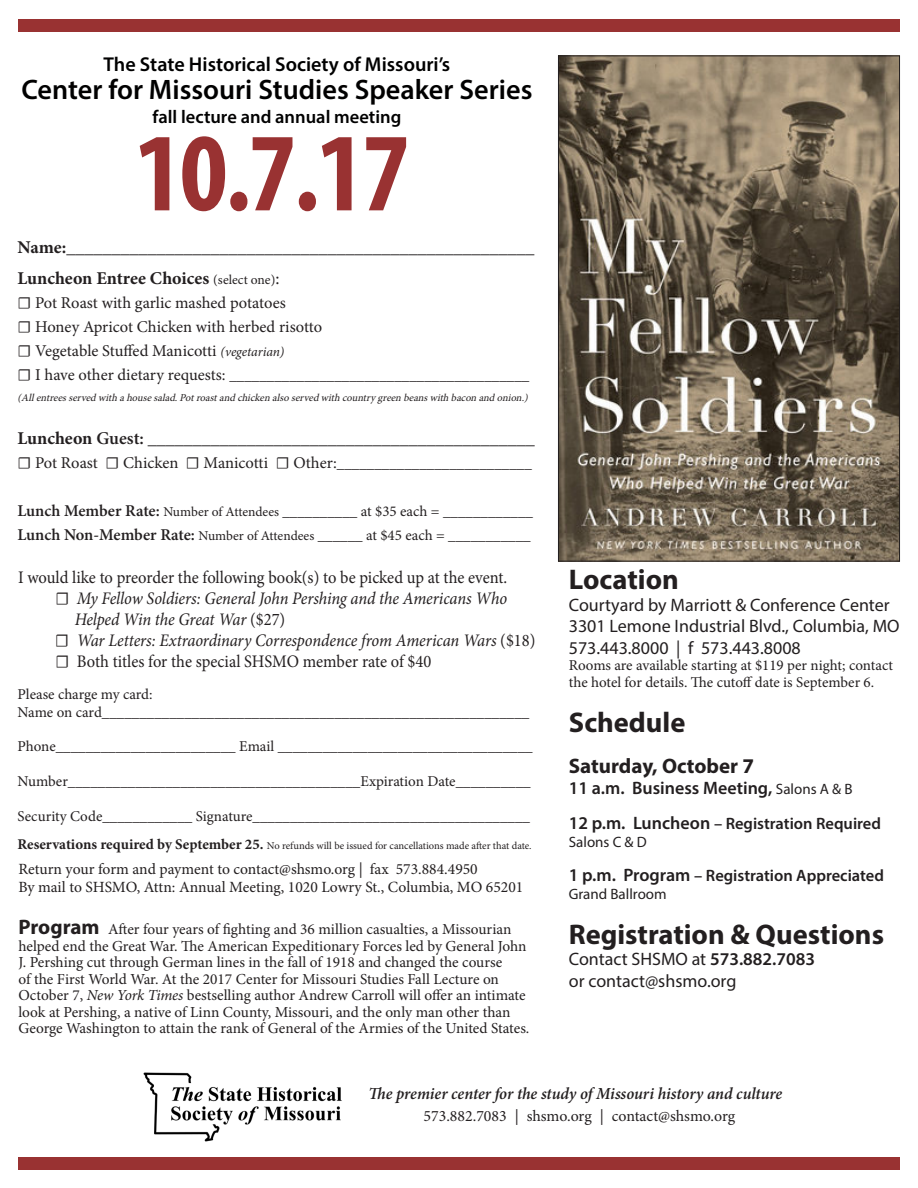
<style>
.page{position:relative;width:918px;height:1188px;background:#fff}
.page>*{position:absolute;margin:0;border:0;box-sizing:border-box;transform-origin:0 0}
.headlines{font:700 condensed 112.5px "Myriad Pro";color:#993232}
.t1{font:700 28.5px "Myriad Pro";color:#231f20}
.t2{font:600 28.2px "Myriad Pro";color:#010000}
.t3{font:700 21px "Myriad Pro";color:#231f20}
.t4{font:600 20.1px "Myriad Pro";color:#010000}
.t5{font:600 18.45px "Myriad Pro";color:#010000}
.t6{font:18px "Myriad Pro";color:#231f20}
.t7{font:700 18px "Minion Pro";color:#231f20}
.t8{font:600 18px "Minion Pro";color:#231f20}
.t9{font:600 18px "Myriad Pro";color:#231f20}
.t10{font:italic 17.7px "Minion Pro";letter-spacing:-.01em;color:#231f20;scale:.93 1}
.t11{font:17.7px "Minion Pro";color:#231f20;scale:.93 1}
.t12{font:italic 600 16.8px "Minion Pro";letter-spacing:-.005em;color:#231f20}
.t13{font:16.5px/24px "Minion Pro";color:#231f20}
.t14{font:600 16.5px "Myriad Pro";color:#231f20}
.t15{font:15.9px "Minion Pro";color:#231f20}
.t16{font:15.6px "Minion Pro";color:#231f20}
.t17{font:15.3px/16.5px "Minion Pro";color:#231f20}
.t18{font:15px/16.5px "Minion Pro";letter-spacing:-.005em;color:#231f20}
.t19{font:15px "Myriad Pro";color:#231f20}
.t20{font:italic 10.5px "Minion Pro";color:#231f20}
.t21{font:10.5px "Minion Pro";letter-spacing:-.005em;color:#231f20}
.s1{font-weight:400;font-size:13.5px}
.s2{font-weight:400}
.s3{font-style:italic;font-size:13.5px}
.s4{font-size:16.5px}
.s5{font-weight:700}
.s6{font-size:15px}
.s7{font-weight:600;font-size:16.5px}
.s8{font-size:13.5px}
.s9{font-style:normal}
.s10{font-weight:700;font-size:14.85px}
.s11{font-family:"Myriad Pro";font-weight:700;font-size:21px}
.s12{font-style:italic}
.s13{font-weight:400;font-size:15px}
.s14{font-size:18px}
.s15{font-weight:600}
</style>
<div class="page">
<div style="left:18px;top:19px;width:882px;height:13px;background:#993232"></div>
<img style="left:143px;top:1072px;width:199px;height:70px">
<div style="left:18px;top:1157px;width:882px;height:13px;background:#993232"></div>
<img style="left:560px;top:57px;width:338px;height:503px">
<p class="t4" style="left:104px;top:51px;width:348px">The State Historical Society of Missouri’s</p>
<p class="t2" style="left:21px;top:72px;width:513px">Center for Missouri Studies Speaker Series</p>
<p class="t5" style="left:153px;top:106px;width:250px">fall lecture and annual meeting</p>
<p class="headlines" style="left:135px;top:103px;width:277px">10.7.17</p>
<p class="t7" style="left:18px;top:235px;width:518px">Name:____________________________________________________</p>
<p class="t7" style="left:18px;top:266px;width:263px">Luncheon Entree Choices <span class="s1">(select one)</span><span class="s2">:</span></p>
<p class="t13" style="left:18px;top:291px;width:306px">☐ Pot Roast with garlic mashed potatoes<br>☐ Honey Apricot Chicken with herbed risotto ☐ Vegetable Stuffed Manicotti <span class="s3">(vegetarian)</span></p>
<p class="t18" style="left:18px;top:367px;width:513px"><span class="s4">☐ I have other dietary requests:</span> ________________________________________</p>
<p class="t20" style="left:18px;top:391px;width:515px">(Allentreesservedwith ahousesalad.Potroastandchicken alsoservedwith countrygreen beanswith bacon andonion.)</p>
<p class="t8" style="left:18px;top:426px;width:519px"><span class="s5">Luncheon</span> Guest: ___________________________________________</p>
<p class="t13" style="left:18px;top:451px;width:516px">☐ Pot Roast ☐ Chicken ☐ Manicotti ☐ Other:<span class="s6">__________________________</span></p>
<p class="t18" style="left:18px;top:499px;width:517px;line-height:24px"><span class="s7">Lunch Member Rate:</span> <span class="s8">Number of Attendees</span> __________ at $35 each = ____________<br><span class="s7">Lunch Non-Member Rate:</span> <span class="s8">Number of Attendees</span> ______ at $45 each = ___________</p>
<p class="t11" style="left:18px;top:565px;width:528px">I would like to preorder the following book(s) to be picked up at the event.</p>
<p class="t10" style="left:55px;top:586px;width:487px"><span class="s9">☐</span> My Fellow Soldiers: General John Pershing and the Americans Who</p>
<p class="t10" style="left:75px;top:607px;width:228px">Helped Win the Great War <span class="s9">($27)</span></p>
<p class="t10" style="left:55px;top:628px;width:518px"><span class="s9">☐</span> War Letters: Extraordinary Correspondence from American Wars <span class="s9">($18)</span></p>
<p class="t11" style="left:55px;top:649px;width:406px">☐ Both titles for the special SHSMO member rate of $40</p>
<p class="t18" style="left:18px;top:685px;width:513px;line-height:18px">Please charge my card:<br>Name on card_________________________________________________________</p>
<p class="t18" style="left:18px;top:738px;width:517px">Phone________________________ Email __________________________________</p>
<p class="t18" style="left:18px;top:773px;width:515px">Number_______________________________________Expiration Date__________</p>
<p class="t18" style="left:18px;top:808px;width:514px">Security Code____________ Signature_____________________________________</p>
<p class="t21" style="left:18px;top:839px;width:516px"><span class="s10">Reservations required by September 25.</span> No refunds will be issued for cancellations made after that date.</p>
<p class="t16" style="left:18px;top:858px;width:461px">Return your form and payment to contact@shsmo.org | fax 573.884.4950</p>
<p class="t16" style="left:18px;top:877px;width:506px">By mail to SHSMO, Attn: Annual Meeting, 1020 Lowry St., Columbia, MO 65201</p>
<p class="t17" style="left:18px;top:921px;width:510px"><span class="s11">Program</span> After four years of fighting and 36 million casualties, a Missourian helped end the Great War. The American Expeditionary Forces led by General John<br>J. Pershing cut through German lines in the fall of 1918 and changed the course</p>
<p class="t17" style="left:18px;top:970px;width:513px">of the First World War. At the 2017 Center for Missouri Studies Fall Lecture on October 7, <span class="s12">New York Times</span> bestselling author Andrew Carroll will offer an intimate look at Pershing, a native of Linn County, Missouri, and the only man other than George Washington to attain the rank of General of the Armies of the United States.</p>
<p class="t1" style="left:569px;top:561px;width:112px">Location</p>
<p class="t6" style="left:569px;top:593px;width:322px">Courtyard by Marriott &amp; Conference Center</p>
<p class="t6" style="left:569px;top:615px;width:332px">3301 Lemone Industrial Blvd., Columbia, MO</p>
<p class="t6" style="left:569px;top:637px;width:234px">573.443.8000 | f 573.443.8008</p>
<p class="t18" style="left:569px;top:657px;width:326px">Rooms are available starting at $119 per night; contact the hotel for details. The cutoff date is September 6.</p>
<p class="t1" style="left:569px;top:704px;width:118px">Schedule</p>
<p class="t3" style="left:569px;top:752px;width:187px">Saturday, October 7</p>
<p class="t9" style="left:569px;top:777px;width:285px">11 a.m. Business Meeting, <span class="s13">Salons A &amp; B</span></p>
<p class="t14" style="left:569px;top:813px;width:314px"><span class="s14">12 p.m. Luncheon</span> – Registration Required</p>
<p class="t19" style="left:569px;top:832px;width:80px">Salons C &amp; D</p>
<p class="t14" style="left:569px;top:865px;width:317px"><span class="s14">1 p.m. Program</span> – Registration Appreciated</p>
<p class="t19" style="left:569px;top:885px;width:99px">Grand Ballroom</p>
<p class="t1" style="left:569px;top:916px;width:317px">Registration &amp; Questions</p>
<p class="t6" style="left:569px;top:948px;width:248px">Contact SHSMO at <span class="s15">573.882.7083</span></p>
<p class="t6" style="left:569px;top:970px;width:169px">or contact@shsmo.org</p>
<p class="t12" style="left:368px;top:1082px;width:415px">The premier center for the study of Missouri history and culture</p>
<p class="t15" style="left:424px;top:1106px;width:313px">573.882.7083 | shsmo.org | contact@shsmo.org</p>
</div>
